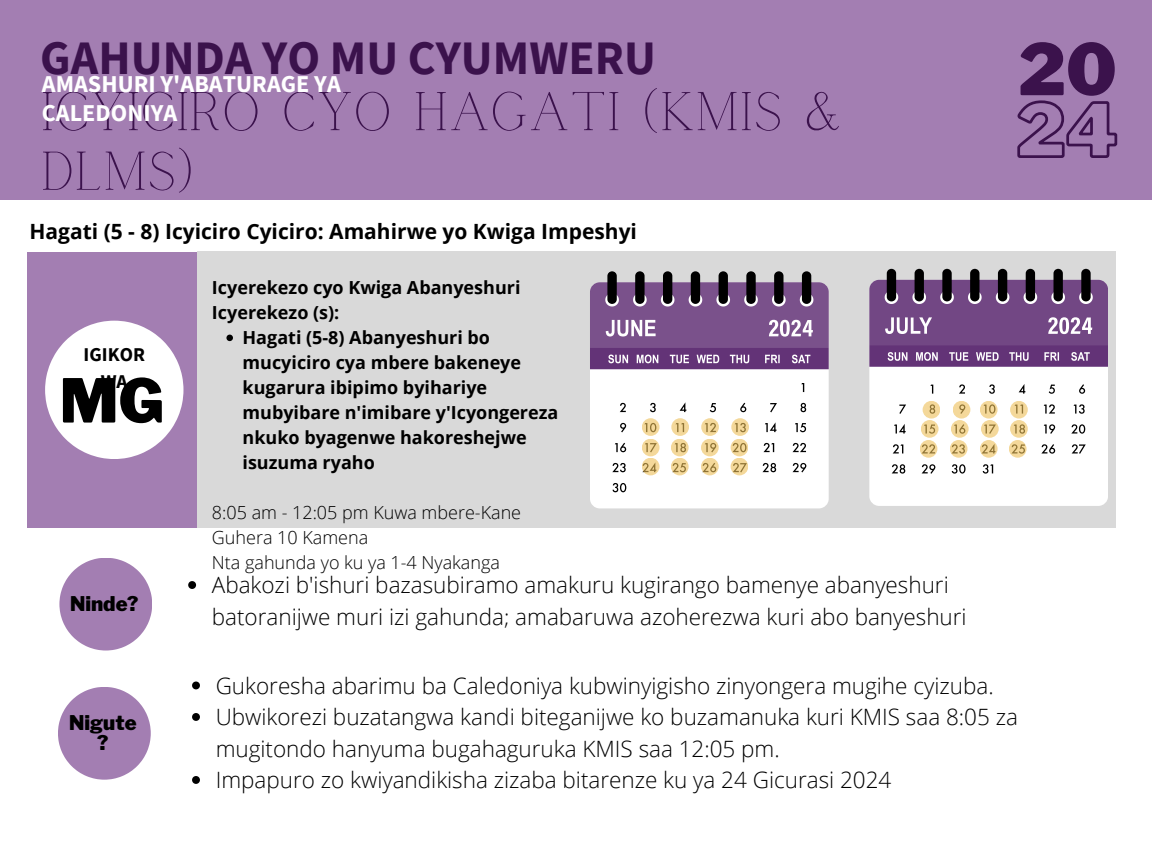
<style>
.page{position:relative;width:1152px;height:864px;background:#a37eb2}
.page>*{position:absolute;margin:0;border:0;box-sizing:border-box;transform-origin:0 0}
.t1{font:900 70.5px "Libre Franklin";color:#3b124c}
.t2{font:900 60px "Libre Franklin";color:#000}
.t3{font:54px/59.7px "Calgary";color:#3b124c}
.t4{font:700 48px "Source Sans Pro";color:#3b124c}
.t5{font:700 24.15px/29.2px "Source Sans Pro";color:#fff}
.t6{font:300 22.5px/31.5px "Open Sans";color:#000}
.t7{font:700 21px "Open Sans";color:#000}
.t8{font:900 20.1px/19.6px "Libre Franklin";color:#000;text-align:center}
.t9{font:700 19.5px/27px "Source Sans Pro";color:#000;text-align:center}
.t10{font:700 18px/25px "Open Sans";color:#000}
.t11{font:300 18px/25px "Open Sans";color:#000}
</style>
<div class="page">
<div style="left:0;top:200px;width:1152px;height:664px;background:#fff"></div>
<div style="left:197px;top:252px;width:918px;height:276px;background:#d9d9d9"></div>
<div style="left:27px;top:252px;width:170px;height:276px;background:#a37eb2"></div>
<svg style="left:45px;top:321px;width:138px;height:138px"></svg>
<svg style="left:58px;top:687px;width:93px;height:93px"></svg>
<svg style="left:59px;top:558px;width:93px;height:93px"></svg>
<svg style="left:1017px;top:100px;width:101px;height:58px"></svg>
<svg style="left:226px;top:335px;width:7px;height:6px"></svg>
<svg style="left:192px;top:682px;width:8px;height:7px"></svg>
<svg style="left:192px;top:713px;width:8px;height:8px"></svg>
<svg style="left:192px;top:776px;width:8px;height:8px"></svg>
<svg style="left:188px;top:581px;width:8px;height:8px"></svg>
<div style="left:590px;top:282px;width:238px;height:226px;background:#fff;border-radius:10px"></div>
<div style="left:607px;top:271px;width:10px;height:33px;background:#000;border-radius:5px"></div>
<div style="left:635px;top:271px;width:10px;height:33px;background:#000;border-radius:5px"></div>
<div style="left:663px;top:271px;width:9px;height:33px;background:#000;border-radius:5px"></div>
<div style="left:691px;top:271px;width:9px;height:33px;background:#000;border-radius:5px"></div>
<div style="left:719px;top:271px;width:9px;height:33px;background:#000;border-radius:5px"></div>
<div style="left:746px;top:271px;width:10px;height:33px;background:#000;border-radius:5px"></div>
<div style="left:774px;top:271px;width:10px;height:33px;background:#000;border-radius:5px"></div>
<div style="left:802px;top:271px;width:9px;height:33px;background:#000;border-radius:5px"></div>
<svg style="left:590px;top:282px;width:238px;height:87px;background:#775386"></svg>
<svg style="left:801px;top:383px;width:3px;height:9px"></svg>
<svg style="left:620px;top:403px;width:6px;height:9px"></svg>
<svg style="left:650px;top:403px;width:6px;height:9px"></svg>
<svg style="left:680px;top:402px;width:6px;height:10px"></svg>
<svg style="left:710px;top:403px;width:6px;height:9px"></svg>
<svg style="left:740px;top:403px;width:6px;height:9px"></svg>
<svg style="left:770px;top:403px;width:7px;height:9px"></svg>
<svg style="left:801px;top:403px;width:5px;height:9px"></svg>
<svg style="left:620px;top:423px;width:6px;height:9px"></svg>
<svg style="left:765px;top:422px;width:11px;height:10px"></svg>
<svg style="left:795px;top:423px;width:11px;height:9px"></svg>
<svg style="left:615px;top:443px;width:11px;height:9px"></svg>
<svg style="left:763px;top:443px;width:11px;height:9px"></svg>
<svg style="left:793px;top:443px;width:13px;height:9px"></svg>
<svg style="left:612px;top:463px;width:14px;height:9px"></svg>
<svg style="left:762px;top:463px;width:14px;height:9px"></svg>
<svg style="left:793px;top:463px;width:13px;height:9px"></svg>
<svg style="left:613px;top:483px;width:13px;height:9px"></svg>
<div style="left:869px;top:280px;width:239px;height:226px;background:#fff;border-radius:10px"></div>
<div style="left:887px;top:269px;width:9px;height:32px;background:#000;border-radius:5px"></div>
<div style="left:915px;top:269px;width:9px;height:32px;background:#000;border-radius:5px"></div>
<div style="left:942px;top:269px;width:10px;height:32px;background:#000;border-radius:5px"></div>
<div style="left:970px;top:269px;width:10px;height:32px;background:#000;border-radius:5px"></div>
<div style="left:998px;top:269px;width:9px;height:32px;background:#000;border-radius:5px"></div>
<div style="left:1026px;top:269px;width:9px;height:32px;background:#000;border-radius:5px"></div>
<div style="left:1054px;top:269px;width:9px;height:32px;background:#000;border-radius:5px"></div>
<div style="left:1081px;top:269px;width:10px;height:32px;background:#000;border-radius:5px"></div>
<svg style="left:869px;top:280px;width:239px;height:87px;background:#724d82"></svg>
<svg style="left:930px;top:385px;width:3px;height:9px"></svg>
<svg style="left:959px;top:384px;width:6px;height:10px"></svg>
<svg style="left:989px;top:384px;width:6px;height:10px"></svg>
<svg style="left:1019px;top:384px;width:6px;height:10px"></svg>
<svg style="left:1049px;top:385px;width:6px;height:9px"></svg>
<svg style="left:1079px;top:384px;width:6px;height:10px"></svg>
<svg style="left:899px;top:405px;width:7px;height:9px"></svg>
<svg style="left:1044px;top:404px;width:11px;height:10px"></svg>
<svg style="left:1074px;top:404px;width:11px;height:10px"></svg>
<svg style="left:894px;top:424px;width:12px;height:10px"></svg>
<svg style="left:1044px;top:424px;width:11px;height:10px"></svg>
<svg style="left:1071px;top:424px;width:14px;height:10px"></svg>
<svg style="left:893px;top:444px;width:10px;height:9px"></svg>
<svg style="left:1041px;top:444px;width:14px;height:10px"></svg>
<svg style="left:1072px;top:444px;width:14px;height:10px"></svg>
<svg style="left:892px;top:464px;width:13px;height:10px"></svg>
<svg style="left:922px;top:464px;width:13px;height:10px"></svg>
<svg style="left:952px;top:464px;width:14px;height:10px"></svg>
<svg style="left:983px;top:464px;width:10px;height:10px"></svg>
<svg style="left:642px;top:418px;width:18px;height:18px"></svg>
<svg style="left:671px;top:418px;width:18px;height:18px"></svg>
<svg style="left:701px;top:418px;width:18px;height:18px"></svg>
<svg style="left:731px;top:418px;width:18px;height:18px"></svg>
<svg style="left:642px;top:439px;width:18px;height:17px"></svg>
<svg style="left:671px;top:439px;width:18px;height:17px"></svg>
<svg style="left:701px;top:439px;width:18px;height:17px"></svg>
<svg style="left:731px;top:439px;width:17px;height:17px"></svg>
<svg style="left:642px;top:458px;width:18px;height:17px"></svg>
<svg style="left:671px;top:458px;width:18px;height:17px"></svg>
<svg style="left:701px;top:458px;width:18px;height:17px"></svg>
<svg style="left:731px;top:458px;width:17px;height:17px"></svg>
<svg style="left:923px;top:401px;width:17px;height:18px"></svg>
<svg style="left:953px;top:401px;width:17px;height:18px"></svg>
<svg style="left:980px;top:401px;width:18px;height:18px"></svg>
<svg style="left:1010px;top:401px;width:18px;height:18px"></svg>
<svg style="left:921px;top:420px;width:18px;height:18px"></svg>
<svg style="left:951px;top:420px;width:18px;height:18px"></svg>
<svg style="left:981px;top:420px;width:18px;height:18px"></svg>
<svg style="left:1010px;top:420px;width:18px;height:18px"></svg>
<svg style="left:920px;top:440px;width:17px;height:18px"></svg>
<svg style="left:950px;top:440px;width:18px;height:18px"></svg>
<svg style="left:980px;top:440px;width:18px;height:18px"></svg>
<svg style="left:1009px;top:440px;width:18px;height:18px"></svg>
<h4 class="t4" style="left:40px;top:27px;width:617px">GAHUNDA YO MU CYUMWERU</h4>
<h2 class="t3" style="left:40px;top:84px;width:803px">ICYICIRO CYO HAGATI (KMIS &amp;<br>DLMS)</h2>
<p class="t5" style="left:42px;top:68px;width:300px">AMASHURI Y'ABATURAGE YA<br>CALEDONIYA</p>
<p class="t7" style="left:30px;top:216px;width:609px">Hagati (5 - 8) Icyiciro Cyiciro: Amahirwe yo Kwiga Impeshyi</p>
<p class="t9" style="left:84px;top:340px;width:63px">IGIKOR<br>WA</p>
<h3 class="t2" style="left:60px;top:365px;width:106px">MG</h3>
<p class="t8" style="left:70px;top:594px;width:70px">Ninde?</p>
<h1 class="t10" style="left:212px;top:275px;width:310px">Icyerekezo cyo Kwiga Abanyeshuri<br>Icyerekezo (s):</h1>
<p class="t10" style="left:243px;top:325px;width:317px">Hagati (5-8) Abanyeshuri bo mucyiciro cya mbere bakeneye kugarura ibipimo byihariye mubyibare n'imibare y'Icyongereza nkuko byagenwe hakoreshejwe isuzuma ryaho</p>
<p class="t11" style="left:212px;top:499px;width:311px">8:05 am - 12:05 pm Kuwa mbere-Kane<br>Guhera 10 Kamena</p>
<p class="t11" style="left:212px;top:549px;width:290px">Nta gahunda yo ku ya 1-4 Nyakanga</p>
<p class="t6" style="left:212px;top:569px;width:756px">Abakozi b'ishuri bazasubiramo amakuru kugirango bamenye abanyeshuri batoranijwe muri izi gahunda; amabaruwa azoherezwa kuri abo banyeshuri</p>
<h6 class="t1" style="left:1018px;top:27px;width:100px">20</h6>
<p class="t8" style="left:69px;top:713px;width:69px">Nigute ?</p>
<p class="t6" style="left:216px;top:669px;width:780px">Gukoresha abarimu ba Caledoniya kubwinyigisho zinyongera mugihe cyizuba.</p>
<p class="t6" style="left:216px;top:701px;width:804px">Ubwikorezi buzatangwa kandi biteganijwe ko buzamanuka kuri KMIS saa 8:05 za mugitondo hanyuma bugahaguruka KMIS saa 12:05 pm.</p>
<p class="t6" style="left:216px;top:764px;width:677px">Impapuro zo kwiyandikisha zizaba bitarenze ku ya 24 Gicurasi 2024</p>
</div>
